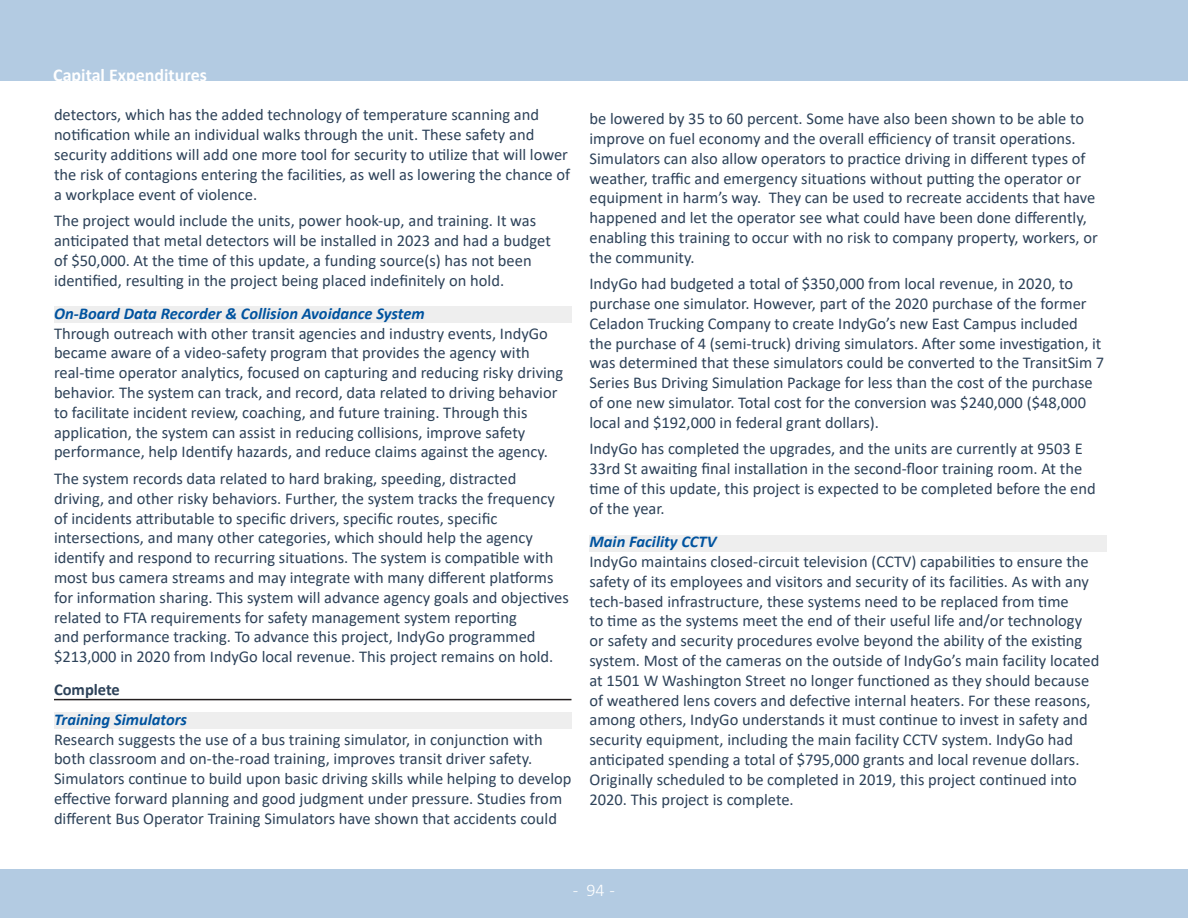
<style>
.page{position:relative;width:1188px;height:918px;background:#fff}
.page>*{position:absolute;margin:0;border:0;box-sizing:border-box;transform-origin:0 0}
.t1{font:700 18px "Calibri";color:#fff}
.t2{font:300 18px "Calibri";color:#fff}
.t3{font:16.5px/19.8px "Calibri";color:#2d4259}
.Heading_4{font:italic 700 16.5px "Calibri";color:#00539f}
.Heading_3{font:700 16.5px "Calibri";color:#2d4259}
</style>
<div class="page">
<div style="left:0;top:0;width:1188px;height:81px;background:#b3cbe2"></div>
<div style="left:0;top:869px;width:1188px;height:49px;background:#b3cbe2"></div>
<div style="left:54px;top:306px;width:518px;height:17px;background:#eee"></div>
<hr style="left:54px;top:699px;width:518px;height:1px;background:#231f20">
<div style="left:54px;top:712px;width:518px;height:17px;background:#eee"></div>
<div style="left:590px;top:535px;width:517px;height:16px;background:#eee"></div>
<p class="t1" style="left:53px;top:62px;width:155px">Capital Expenditures</p>
<p class="t3" style="left:54px;top:105px;width:518px">detectors, which has the added technology of temperature scanning and notification while an individual walks through the unit. These safety and security additions will add one more tool for security to utilize that will lower the risk of contagions entering the facilities, as well as lowering the chance of a workplace event of violence.</p>
<p class="t3" style="left:54px;top:210px;width:498px">The project would include the units, power hook-up, and training. It was anticipated that metal detectors will be installed in 2023 and had a budget of $50,000. At the time of this update, a funding source(s) has not been identified, resulting in the project being placed indefinitely on hold.</p>
<p class="Heading_4" style="left:54px;top:302px;width:372px">On-Board Data Recorder &amp; Collision Avoidance System</p>
<p class="t3" style="left:54px;top:323px;width:511px">Through outreach with other transit agencies and industry events, IndyGo became aware of a video-safety program that provides the agency with real-time operator analytics, focused on capturing and reducing risky driving behavior. The system can track, and record, data related to driving behavior to facilitate incident review, coaching, and future training. Through this application, the system can assist in reducing collisions, improve safety performance, help Identify hazards, and reduce claims against the agency.</p>
<p class="t3" style="left:54px;top:468px;width:516px">The system records data related to hard braking, speeding, distracted driving, and other risky behaviors. Further, the system tracks the frequency of incidents attributable to specific drivers, specific routes, specific intersections, and many other categories, which should help the agency identify and respond to recurring situations. The system is compatible with most bus camera streams and may integrate with many different platforms for information sharing. This system will advance agency goals and objectives related to FTA requirements for safety management system reporting<br>and performance tracking. To advance this project, IndyGo programmed $213,000 in 2020 from IndyGo local revenue. This project remains on hold.</p>
<p class="Heading_3" style="left:54px;top:678px;width:67px">Complete</p>
<p class="Heading_4" style="left:54px;top:708px;width:135px">Training Simulators</p>
<p class="t3" style="left:54px;top:729px;width:519px">Research suggests the use of a bus training simulator, in conjunction with both classroom and on-the-road training, improves transit driver safety.<br>Simulators continue to build upon basic driving skills while helping to develop effective forward planning and good judgment under pressure. Studies from different Bus Operator Training Simulators have shown that accidents could</p>
<p class="t3" style="left:590px;top:108px;width:510px">be lowered by 35 to 60 percent. Some have also been shown to be able to improve on fuel economy and the overall efficiency of transit operations.<br>Simulators can also allow operators to practice driving in different types of weather, traffic and emergency situations without putting the operator or equipment in harm’s way. They can be used to recreate accidents that have happened and let the operator see what could have been done differently, enabling this training to occur with no risk to company property, workers, or the community.</p>
<p class="t3" style="left:590px;top:273px;width:516px">IndyGo had budgeted a total of $350,000 from local revenue, in 2020, to purchase one simulator. However, part of the 2020 purchase of the former Celadon Trucking Company to create IndyGo’s new East Campus included the purchase of 4 (semi-truck) driving simulators. After some investigation, it was determined that these simulators could be converted to the TransitSim 7<br>Series Bus Driving Simulation Package for less than the cost of the purchase of one new simulator. Total cost for the conversion was $240,000 ($48,000 local and $192,000 in federal grant dollars).</p>
<p class="t3" style="left:590px;top:439px;width:508px">IndyGo has completed the upgrades, and the units are currently at 9503 E 33rd St awaiting final installation in the second-floor training room. At the time of this update, this project is expected to be completed before the end of the year.</p>
<p class="Heading_4" style="left:590px;top:530px;width:128px">Main Facility CCTV</p>
<p class="t3" style="left:590px;top:551px;width:512px">IndyGo maintains closed-circuit television (CCTV) capabilities to ensure the safety of its employees and visitors and security of its facilities. As with any tech-based infrastructure, these systems need to be replaced from time<br>to time as the systems meet the end of their useful life and/or technology or safety and security procedures evolve beyond the ability of the existing system. Most of the cameras on the outside of IndyGo’s main facility located at 1501 W Washington Street no longer functioned as they should because of weathered lens covers and defective internal heaters. For these reasons, among others, IndyGo understands it must continue to invest in safety and security equipment, including the main facility CCTV system. IndyGo had anticipated spending a total of $795,000 grants and local revenue dollars.<br>Originally scheduled to be completed in 2019, this project continued into 2020. This project is complete.</p>
<p class="t2" style="left:573px;top:879px;width:44px">- 94 -</p>
</div>
